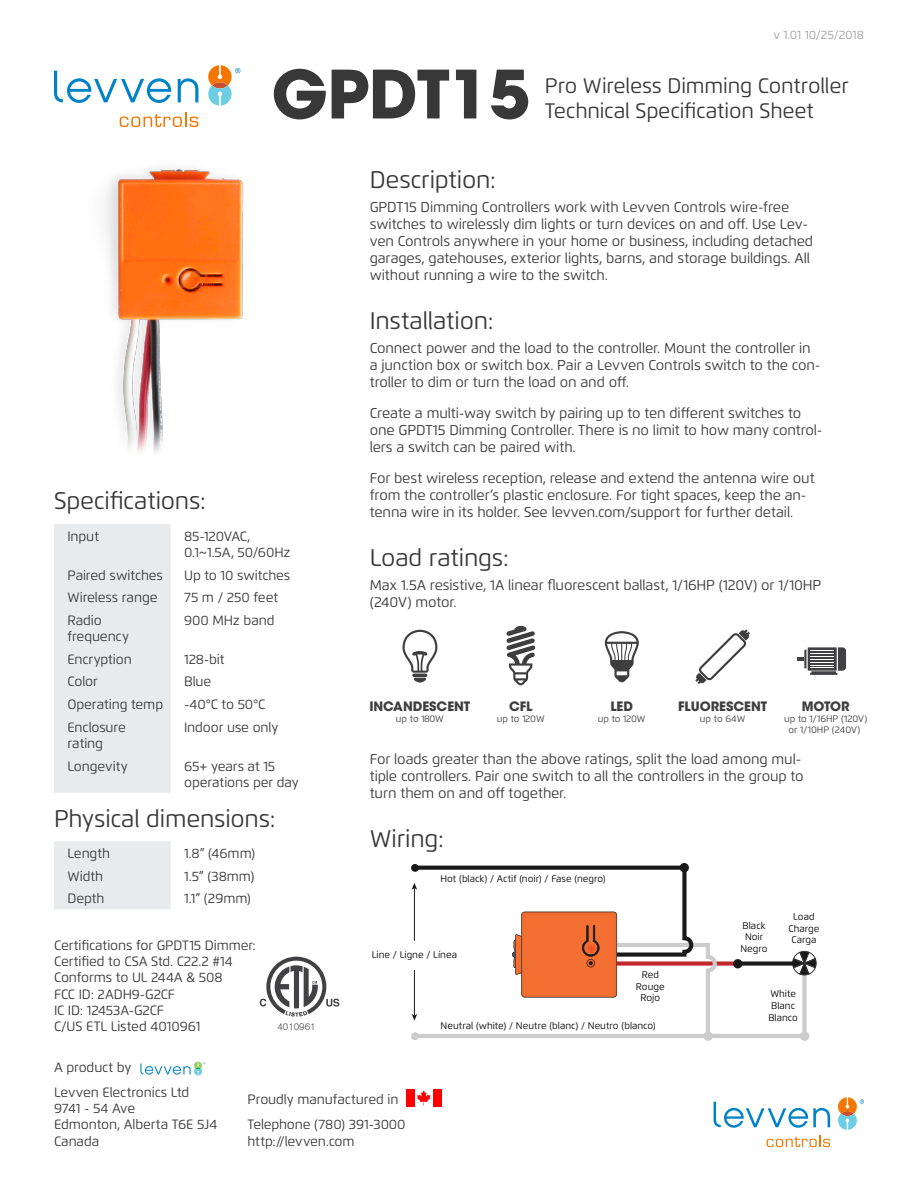
<style>
.page{position:relative;width:918px;height:1188px;background:#fff}
.page>*{position:absolute;margin:0;border:0;box-sizing:border-box;transform-origin:0 0}
.Heading_44{font:700 66px "ITC Avant Garde Std";letter-spacing:-.01em;color:#383839}
.Heading_16{font:24px "Flexo";letter-spacing:-.01em;color:#383839}
.Calibri_16{font:24px "Flexo";letter-spacing:-.01em;color:#383839}
.Heading_22{font:21px "Flexo";letter-spacing:-.01em;color:#383839}
.Heading_16-2{font:21px "Flexo";letter-spacing:-.01em;color:#383839}
.t1{font:14.25px/17.1px "Flexo";letter-spacing:-.01em;color:#383839}
.Basic_9{font:13.5px/16.2px "Flexo";letter-spacing:-.01em;color:#383839}
.t2{font:700 12.9px "ITC Avant Garde Std";color:#3e3e3f}
.t3{font:12px "Flexo";letter-spacing:-.005em;color:#a0a1a5}
.t4{font:9.6px/11.6px "Flexo";color:#000;text-align:center}
.t5{font:9.45px/11.4px "Flexo";color:#3e3e3f;text-align:center}
.t6{font:300 9.3px "Akzidenz Grotesk BQ";color:#414042}
</style>
<div class="page">
<svg style="left:140px;top:1062px;width:65px;height:14px"></svg>
<div style="left:406px;top:1089px;width:36px;height:18px;background:#f00"></div>
<div style="left:415px;top:1089px;width:18px;height:18px;background:#fff"></div>
<svg style="left:417px;top:1090px;width:14px;height:15px"></svg>
<div style="left:54px;top:841px;width:117px;height:68px;background:#e9eaeb"></div>
<svg style="left:260px;top:957px;width:79px;height:60px"></svg>
<svg style="left:54px;top:71px;width:117px;height:32px"></svg>
<svg style="left:178px;top:78px;width:20px;height:24px"></svg>
<svg style="left:120px;top:112px;width:78px;height:15px"></svg>
<svg style="left:208px;top:65px;width:32px;height:41px"></svg>
<svg style="left:714px;top:1102px;width:116px;height:26px"></svg>
<svg style="left:767px;top:1135px;width:63px;height:12px"></svg>
<svg style="left:838px;top:1097px;width:26px;height:33px"></svg>
<div style="left:54px;top:524px;width:117px;height:269px;background:#e9eaeb"></div>
<img style="left:104px;top:168px;width:140px;height:284px">
<div style="left:703px;top:1032px;width:10px;height:9px;background:#d9d9d9;border-radius:50%"></div>
<svg style="left:411px;top:864px;width:406px;height:176px"></svg>
<div style="left:680px;top:863px;width:9px;height:9px;background:#1a1a1a;border-radius:50%"></div>
<svg style="left:604px;top:631px;width:35px;height:52px"></svg>
<svg style="left:506px;top:625px;width:30px;height:61px"></svg>
<svg style="left:695px;top:629px;width:55px;height:55px"></svg>
<svg style="left:402px;top:629px;width:36px;height:54px"></svg>
<hr style="left:412px;top:674px;width:15px;height:3px;background:#3e3e3f;border-radius:2px">
<svg style="left:797px;top:647px;width:49px;height:28px"></svg>
<p class="t3" style="left:773px;top:27px;width:92px">v 1.01 10/25/2018</p>
<p class="Heading_16" style="left:54px;top:486px;width:154px">Specifications:</p>
<p class="Heading_44" style="left:271px;top:51px;width:260px">GPDT15</p>
<p class="Heading_22" style="left:545px;top:73px;width:305px">Pro Wireless Dimming Controller</p>
<p class="Heading_16-2" style="left:545px;top:98px;width:270px">Technical Specification Sheet</p>
<p class="Heading_16" style="left:370px;top:165px;width:128px">Description:</p>
<p class="t1" style="left:370px;top:198px;width:445px">GPDT15 Dimming Controllers work with Levven Controls wire-free switches to wirelessly dim lights or turn devices on and off. Use Lev&shy;ven Controls anywhere in your home or business, including detached garages, gatehouses, exterior lights, barns, and storage buildings. All without running a wire to the switch.</p>
<p class="Heading_16" style="left:370px;top:306px;width:125px">Installation:</p>
<p class="t1" style="left:370px;top:339px;width:452px">Connect power and the load to the controller. Mount the controller in a junction box or switch box. Pair a Levven Controls switch to the con&shy;troller to dim or turn the load on and off.</p>
<p class="t1" style="left:370px;top:404px;width:454px">Create a multi-way switch by pairing up to ten different switches to one GPDT15 Dimming Controller. There is no limit to how many control&shy;lers a switch can be paired with.</p>
<p class="t1" style="left:370px;top:469px;width:446px">For best wireless reception, release and extend the antenna wire out from the controller’s plastic enclosure. For tight spaces, keep the an&shy;tenna wire in its holder. See levven.com/support for further detail.</p>
<p class="Basic_9" style="left:68px;top:528px;width:33px">Input</p>
<p class="Basic_9" style="left:184px;top:528px;width:108px">85-120VAC,<br>0.1~1.5A, 50/60Hz</p>
<p class="Basic_9" style="left:68px;top:567px;width:97px">Paired switches</p>
<p class="Basic_9" style="left:184px;top:567px;width:108px">Up to 10 switches</p>
<p class="Basic_9" style="left:68px;top:589px;width:92px">Wireless range</p>
<p class="Basic_9" style="left:184px;top:589px;width:96px">75 m / 250 feet</p>
<p class="Basic_9" style="left:68px;top:612px;width:63px">Radio frequency</p>
<p class="Basic_9" style="left:184px;top:612px;width:92px">900 MHz band</p>
<p class="Basic_9" style="left:68px;top:651px;width:66px">Encryption</p>
<p class="Basic_9" style="left:184px;top:651px;width:42px">128-bit</p>
<p class="Basic_9" style="left:68px;top:674px;width:32px">Color</p>
<p class="Basic_9" style="left:184px;top:674px;width:29px">Blue</p>
<p class="Basic_9" style="left:68px;top:696px;width:97px">Operating temp</p>
<p class="Basic_9" style="left:184px;top:696px;width:83px">-40°C to 50°C</p>
<p class="Basic_9" style="left:68px;top:719px;width:60px">Enclosure rating</p>
<p class="Basic_9" style="left:184px;top:719px;width:96px">Indoor use only</p>
<p class="Basic_9" style="left:68px;top:758px;width:62px">Longevity</p>
<p class="Basic_9" style="left:184px;top:758px;width:116px">65+ years at 15 operations per day</p>
<p class="Heading_16" style="left:54px;top:804px;width:223px">Physical dimensions:</p>
<p class="Basic_9" style="left:68px;top:845px;width:44px">Length</p>
<p class="Basic_9" style="left:184px;top:845px;width:73px">1.8” (46mm)</p>
<p class="Basic_9" style="left:68px;top:868px;width:37px">Width</p>
<p class="Basic_9" style="left:184px;top:868px;width:72px">1.5” (38mm)</p>
<p class="Basic_9" style="left:68px;top:890px;width:38px">Depth</p>
<p class="Basic_9" style="left:184px;top:890px;width:68px">1.1” (29mm)</p>
<p class="Basic_9" style="left:54px;top:937px;width:203px">Certifications for GPDT15 Dimmer:</p>
<p class="Basic_9" style="left:54px;top:953px;width:180px">Certified to CSA Std. C22.2 #14</p>
<p class="Basic_9" style="left:54px;top:969px;width:170px">Conforms to UL 244A &amp; 508</p>
<p class="Basic_9" style="left:54px;top:986px;width:122px">FCC ID: 2ADH9-G2CF</p>
<p class="Basic_9" style="left:54px;top:1002px;width:111px">IC ID: 12453A-G2CF</p>
<p class="Basic_9" style="left:54px;top:1018px;width:148px">C/US ETL Listed 4010961</p>
<p class="Basic_9" style="left:54px;top:1059px;width:79px">A product by</p>
<p class="t6" style="left:277px;top:1021px;width:40px">4010961</p>
<p class="Calibri_16" style="left:370px;top:543px;width:141px">Load ratings:</p>
<p class="t1" style="left:370px;top:576px;width:453px">Max 1.5A resistive, 1A linear fluorescent ballast, 1/16HP (120V) or 1/10HP (240V) motor.</p>
<p class="t2" style="left:369px;top:698px;width:103px">INCANDESCENT</p>
<p class="t5" style="left:396px;top:713px;width:49px">up to 180W</p>
<p class="t2" style="left:509px;top:698px;width:25px">CFL</p>
<p class="t5" style="left:497px;top:713px;width:49px">up to 120W</p>
<p class="t2" style="left:610px;top:698px;width:24px">LED</p>
<p class="t5" style="left:598px;top:713px;width:49px">up to 120W</p>
<p class="t2" style="left:678px;top:698px;width:91px">FLUORESCENT</p>
<p class="t5" style="left:700px;top:713px;width:47px">up to 64W</p>
<p class="t2" style="left:802px;top:698px;width:49px">MOTOR</p>
<p class="t5" style="left:784px;top:713px;width:85px">up to 1/16HP (120V) or 1/10HP (240V)</p>
<p class="t1" style="left:370px;top:750px;width:435px">For loads greater than the above ratings, split the load among mul&shy;tiple controllers. Pair one switch to all the controllers in the group to turn them on and off together.</p>
<p class="Heading_16" style="left:370px;top:824px;width:76px">Wiring:</p>
<p class="t4" style="left:441px;top:873px;width:167px">Hot (black) / Actif (noir) / Fase (negro)</p>
<p class="t4" style="left:372px;top:949px;width:87px">Line / Ligne / Línea</p>
<p class="t4" style="left:636px;top:969px;width:30px">Red<br>Rouge<br>Rojo</p>
<p class="t4" style="left:441px;top:1020px;width:217px">Neutral (white) / Neutre (blanc) / Neutro (blanco)</p>
<p class="t4" style="left:741px;top:920px;width:29px">Black<br>Noir<br>Negro</p>
<p class="t4" style="left:788px;top:911px;width:32px">Load<br>Charge<br>Carga</p>
<p class="t4" style="left:768px;top:988px;width:31px;text-align:left">White<br>Blanc<br>Blanco</p>
<p class="Basic_9" style="left:54px;top:1084px;width:137px">Levven Electronics Ltd</p>
<p class="Basic_9" style="left:54px;top:1100px;width:83px">9741 - 54 Ave</p>
<p class="Basic_9" style="left:54px;top:1117px;width:165px">Edmonton, Alberta T6E 5J4</p>
<p class="Basic_9" style="left:54px;top:1133px;width:47px">Canada</p>
<p class="Basic_9" style="left:248px;top:1091px;width:152px">Proudly manufactured in</p>
<p class="Basic_9" style="left:248px;top:1117px;width:160px">Telephone (780) 391-3000</p>
<p class="Basic_9" style="left:248px;top:1133px;width:108px">http://levven.com</p>
</div>
